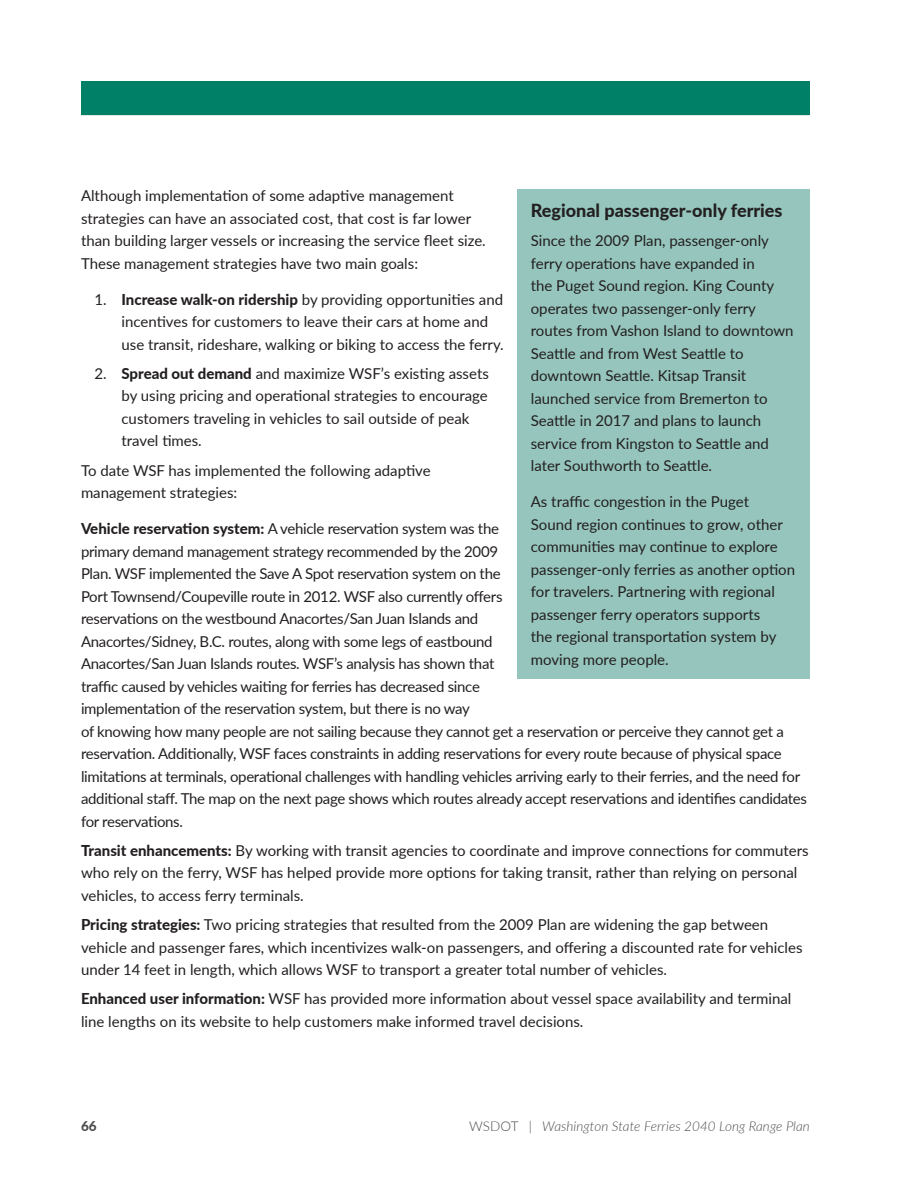
<style>
.page{position:relative;width:918px;height:1188px;background:#fff}
.page>*{position:absolute;margin:0;border:0;box-sizing:border-box;transform-origin:0 0}
.t1{font:800 18px "Lato";color:#231f20}
.t2{font:15px/22.5px "Lato";color:#231f20}
.t3{font:15px/22.5px "Lato";letter-spacing:-.02em;color:#231f20}
.t4{font:italic 300 13.5px "Lato";letter-spacing:.005em;color:#4b4c4d}
.t5{font:800 13.5px "Lato";color:#4b4c4d}
.s1{font-weight:800}
.s2{font-style:normal}
</style>
<div class="page">
<hr style="left:81px;top:114px;width:729px;height:1px;background:#a0a1a0">
<div style="left:81px;top:81px;width:729px;height:33px;background:#008066"></div>
<div style="left:517px;top:189px;width:293px;height:489px;background:#95c5bc"></div>
<p class="t2" style="left:81px;top:184px;width:406px">Although implementation of some adaptive management strategies can have an associated cost, that cost is far lower than building larger vessels or increasing the service fleet size.<br>These management strategies have two main goals:</p>
<p class="t2" style="left:122px;top:287px;width:383px;text-indent:-27px">1. <span class="s1">Increase walk-on ridership</span> by providing opportunities and incentives for customers to leave their cars at home and use transit, rideshare, walking or biking to access the ferry.</p>
<p class="t2" style="left:122px;top:361px;width:369px;text-indent:-27px">2. <span class="s1">Spread out demand</span> and maximize WSF’s existing assets by using pricing and operational strategies to encourage customers traveling in vehicles to sail outside of peak travel times.</p>
<p class="t2" style="left:81px;top:458px;width:351px">To date WSF has implemented the following adaptive management strategies:</p>
<p class="t3" style="left:81px;top:517px;width:728px"><span class="s1">Vehicle reservation system:</span> A vehicle reservation system was the<br>primary demand management strategy recommended by the 2009<br>Plan. WSF implemented the Save A Spot reservation system on the<br>Port Townsend/Coupeville route in 2012. WSF also currently offers<br>reservations on the westbound Anacortes/San Juan Islands and<br>Anacortes/Sidney, B.C. routes, along with some legs of eastbound<br>Anacortes/San Juan Islands routes. WSF’s analysis has shown that<br>traffic caused by vehicles waiting for ferries has decreased since<br>implementation of the reservation system, but there is no way<br>of knowing how many people are not sailing because they cannot get a reservation or perceive they cannot get a reservation. Additionally, WSF faces constraints in adding reservations for every route because of physical space limitations at terminals, operational challenges with handling vehicles arriving early to their ferries, and the need for additional staff. The map on the next page shows which routes already accept reservations and identifies candidates for reservations.</p>
<p class="t2" style="left:81px;top:838px;width:729px"><span class="s1">Transit enhancements:</span> By working with transit agencies to coordinate and improve connections for commuters who rely on the ferry, WSF has helped provide more options for taking transit, rather than relying on personal vehicles, to access ferry terminals.</p>
<p class="t2" style="left:81px;top:913px;width:723px"><span class="s1">Pricing strategies:</span> Two pricing strategies that resulted from the 2009 Plan are widening the gap between vehicle and passenger fares, which incentivizes walk-on passengers, and offering a discounted rate for vehicles under 14 feet in length, which allows WSF to transport a greater total number of vehicles.</p>
<p class="t2" style="left:81px;top:987px;width:712px"><span class="s1">Enhanced user information:</span> WSF has provided more information about vessel space availability and terminal line lengths on its website to help customers make informed travel decisions.</p>
<p class="t1" style="left:531px;top:197px;width:253px">Regional passenger-only ferries</p>
<p class="t2" style="left:531px;top:229px;width:264px">Since the 2009 Plan, passenger-only ferry operations have expanded in<br>the Puget Sound region. King County operates two passenger-only ferry routes from Vashon Island to downtown Seattle and from West Seattle to downtown Seattle. Kitsap Transit launched service from Bremerton to Seattle in 2017 and plans to launch service from Kingston to Seattle and later Southworth to Seattle.</p>
<p class="t2" style="left:531px;top:490px;width:266px">As traffic congestion in the Puget<br>Sound region continues to grow, other communities may continue to explore passenger-only ferries as another option for travelers. Partnering with regional passenger ferry operators supports<br>the regional transportation system by moving more people.</p>
<p class="t5" style="left:81px;top:1116px;width:17px">66</p>
<p class="t4" style="left:469px;top:1117px;width:342px"><span class="s2">WSDOT |</span> Washington State Ferries 2040 Long Range Plan</p>
</div>
